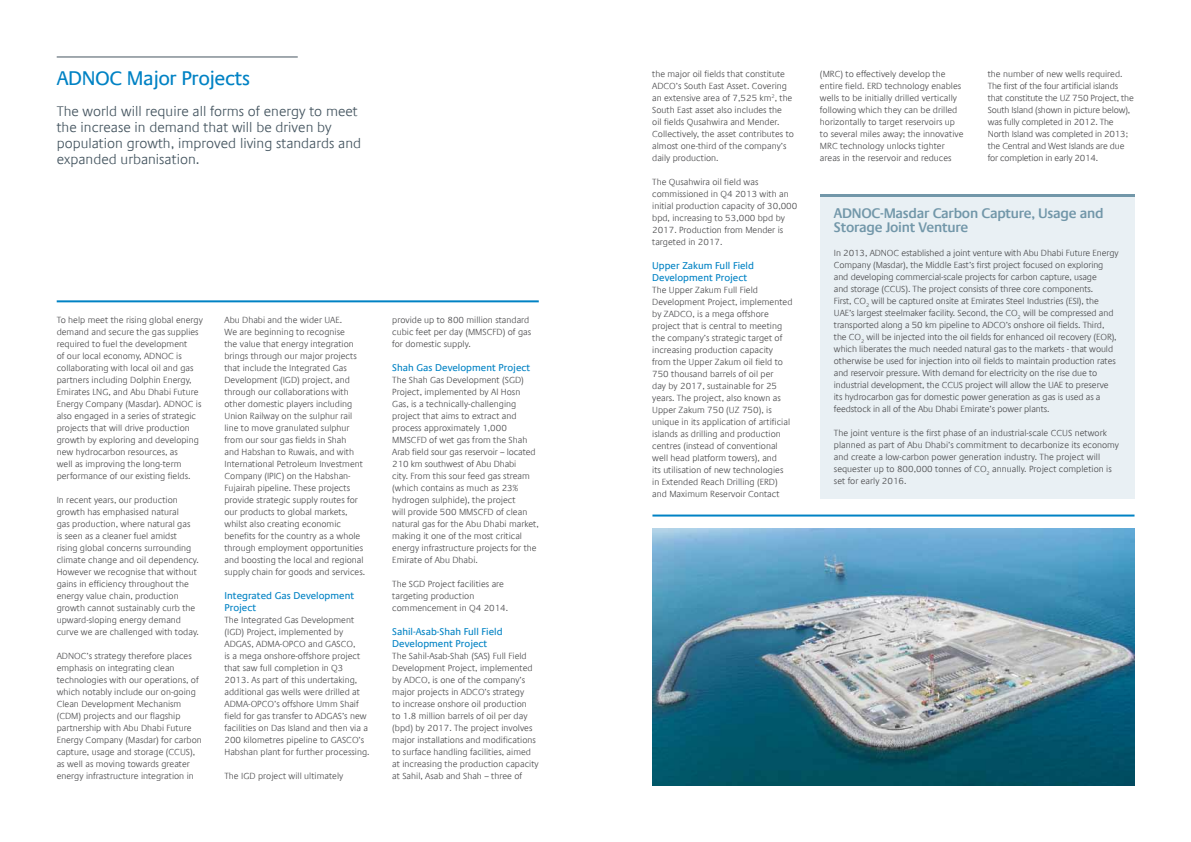
<style>
.page{position:relative;width:1191px;height:842px;background:#fff}
.page>*{position:absolute;margin:0;border:0;box-sizing:border-box;transform-origin:0 0}
.t1{font:20px "Praxis Com";letter-spacing:-.02em;color:#0082c4}
.t2{font:300 14px/16px "Praxis Com";color:#455560}
.t3{font:600 14px/14px "Praxis Com";letter-spacing:-.02em;color:#7297a9}
.t4{font:10px/12px "Praxis Com";color:#0082c4}
.t5{font:300 9px/12px "Praxis Com";color:#4d4d4f}
.t6{font:300 9px/12px "Praxis Com";letter-spacing:-.02em;color:#4d4d4f}
</style>
<div class="page">
<hr style="left:652px;top:514px;width:482px;height:2px;background:#0082c4">
<hr style="left:57px;top:57px;width:241px;height:1px;background:#455560">
<img style="left:652px;top:529px;width:482px;height:256px">
<div style="left:819px;top:194px;width:315px;height:304px;background:#e9f0f4"></div>
<hr style="left:820px;top:194px;width:314px;height:3px;background:#7297a9">
<hr style="left:57px;top:300px;width:482px;height:2px;background:#0082c4">
<h1 class="t1" style="left:57px;top:67px;width:195px">ADNOC Major Projects</h1>
<h2 class="t2" style="left:57px;top:103px;width:306px">The world will require all forms of energy to meet the increase in demand that will be driven by population growth, improved living standards and expanded urbanisation.</h2>
<p class="t5" style="left:57px;top:314px;width:148px">To help meet the rising global energy demand and secure the gas supplies required to fuel the development<br>of our local economy, ADNOC is collaborating with local oil and gas partners including Dolphin Energy, Emirates LNG, and Abu Dhabi Future Energy Company (Masdar). ADNOC is also engaged in a series of strategic projects that will drive production growth by exploring and developing new hydrocarbon resources, as<br>well as improving the long-term performance of our existing fields.</p>
<p class="t5" style="left:57px;top:494px;width:144px">In recent years, our production growth has emphasised natural<br>gas production, where natural gas<br>is seen as a cleaner fuel amidst rising global concerns surrounding climate change and oil dependency.<br>However we recognise that without gains in efficiency throughout the energy value chain, production growth cannot sustainably curb the upward-sloping energy demand curve we are challenged with today.</p>
<p class="t5" style="left:57px;top:650px;width:147px">ADNOC’s strategy therefore places emphasis on integrating clean technologies with our operations, of which notably include our on-going Clean Development Mechanism (CDM) projects and our flagship partnership with Abu Dhabi Future Energy Company (Masdar) for carbon capture, usage and storage (CCUS), as well as moving towards greater energy infrastructure integration in</p>
<p class="t5" style="left:224px;top:314px;width:142px">Abu Dhabi and the wider UAE.<br>We are beginning to recognise<br>the value that energy integration brings through our major projects that include the Integrated Gas Development (IGD) project, and through our collaborations with other domestic players including Union Railway on the sulphur rail line to move granulated sulphur from our sour gas fields in Shah<br>and Habshan to Ruwais, and with International Petroleum Investment Company (IPIC) on the Habshan-Fujairah pipeline. These projects provide strategic supply routes for our products to global markets, whilst also creating economic benefits for the country as a whole through employment opportunities and boosting the local and regional supply chain for goods and services.</p>
<p class="t4" style="left:224px;top:590px;width:131px">Integrated Gas Development<br>Project</p>
<p class="t5" style="left:224px;top:614px;width:147px">The Integrated Gas Development (IGD) Project, implemented by ADGAS, ADMA-OPCO and GASCO,<br>is a mega onshore-offshore project that saw full completion in Q3<br>2013. As part of this undertaking, additional gas wells were drilled at ADMA-OPCO’s offshore Umm Shaif field for gas transfer to ADGAS’s new facilities on Das Island and then via a 200 kilometres pipeline to GASCO’s Habshan plant for further processing.</p>
<p class="t5" style="left:224px;top:770px;width:120px">The IGD project will ultimately</p>
<p class="t5" style="left:392px;top:314px;width:140px">provide up to 800 million standard cubic feet per day (MMSCFD) of gas for domestic supply.</p>
<p class="t4" style="left:392px;top:362px;width:140px">Shah Gas Development Project</p>
<p class="t5" style="left:392px;top:374px;width:148px">The Shah Gas Development (SGD)<br>Project, implemented by Al Hosn<br>Gas, is a technically-challenging project that aims to extract and process approximately 1,000<br>MMSCFD of wet gas from the Shah<br>Arab field sour gas reservoir – located<br>210 km southwest of Abu Dhabi<br>city. From this sour feed gas stream (which contains as much as 23% hydrogen sulphide), the project<br>will provide 500 MMSCFD of clean natural gas for the Abu Dhabi market, making it one of the most critical energy infrastructure projects for the<br>Emirate of Abu Dhabi.</p>
<p class="t5" style="left:392px;top:578px;width:117px">The SGD Project facilities are targeting production commencement in Q4 2014.</p>
<p class="t4" style="left:392px;top:626px;width:112px">Sahil-Asab-Shah Full Field<br>Development Project</p>
<p class="t5" style="left:392px;top:650px;width:148px">The Sahil-Asab-Shah (SAS) Full Field Development Project, implemented by ADCO, is one of the company’s major projects in ADCO’s strategy<br>to increase onshore oil production<br>to 1.8 million barrels of oil per day (bpd) by 2017. The project involves major installations and modifications to surface handling facilities, aimed at increasing the production capacity at Sahil, Asab and Shah – three of</p>
<p class="t5" style="left:652px;top:68px;width:143px">the major oil fields that constitute ADCO’s South East Asset. Covering an extensive area of 7,525 km<sup>2</sup>, the South East asset also includes the<br>oil fields Qusahwira and Mender.<br>Collectively, the asset contributes to almost one-third of the company’s daily production.</p>
<p class="t5" style="left:652px;top:176px;width:147px">The Qusahwira oil field was commissioned in Q4 2013 with an initial production capacity of 30,000 bpd, increasing to 53,000 bpd by<br>2017. Production from Mender is targeted in 2017.</p>
<p class="t4" style="left:652px;top:260px;width:103px">Upper Zakum Full Field<br>Development Project</p>
<p class="t5" style="left:652px;top:284px;width:142px">The Upper Zakum Full Field<br>Development Project, implemented by ZADCO, is a mega offshore project that is central to meeting the company’s strategic target of increasing production capacity from the Upper Zakum oil field to<br>750 thousand barrels of oil per<br>day by 2017, sustainable for 25 years. The project, also known as<br>Upper Zakum 750 (UZ 750), is unique in its application of artificial islands as drilling and production centres (instead of conventional well head platform towers), and<br>its utilisation of new technologies in Extended Reach Drilling (ERD) and Maximum Reservoir Contact</p>
<p class="t5" style="left:820px;top:68px;width:145px">(MRC) to effectively develop the entire field. ERD technology enables wells to be initially drilled vertically following which they can be drilled horizontally to target reservoirs up to several miles away; the innovative MRC technology unlocks tighter areas in the reservoir and reduces</p>
<p class="t6" style="left:987px;top:68px;width:147px">the number of new wells required.<br>The first of the four artificial islands that constitute the UZ 750 Project, the South Island (shown in picture below), was fully completed in 2012. The North Island was completed in 2013; the Central and West Islands are due for completion in early 2014.</p>
<h2 class="t3" style="left:834px;top:207px;width:271px">ADNOC-Masdar Carbon Capture, Usage and<br>Storage Joint Venture</h2>
<p class="t5" style="left:834px;top:247px;width:286px">In 2013, ADNOC established a joint venture with Abu Dhabi Future Energy Company (Masdar), the Middle East’s first project focused on exploring and developing commercial-scale projects for carbon capture, usage<br>and storage (CCUS). The project consists of three core components.<br>First, CO<sub>2</sub> will be captured onsite at Emirates Steel Industries (ESI), the UAE’s largest steelmaker facility. Second, the CO<sub>2</sub> will be compressed and transported along a 50 km pipeline to ADCO’s onshore oil fields. Third, the CO<sub>2</sub> will be injected into the oil fields for enhanced oil recovery (EOR), which liberates the much needed natural gas to the markets - that would otherwise be used for injection into oil fields to maintain production rates and reservoir pressure. With demand for electricity on the rise due to industrial development, the CCUS project will allow the UAE to preserve its hydrocarbon gas for domestic power generation as gas is used as a feedstock in all of the Abu Dhabi Emirate’s power plants.</p>
<p class="t5" style="left:834px;top:427px;width:287px">The joint venture is the first phase of an industrial-scale CCUS network planned as part of Abu Dhabi’s commitment to decarbonize its economy and create a low-carbon power generation industry. The project will sequester up to 800,000 tonnes of CO<sub>2</sub> annually. Project completion is set for early 2016.</p>
</div>
